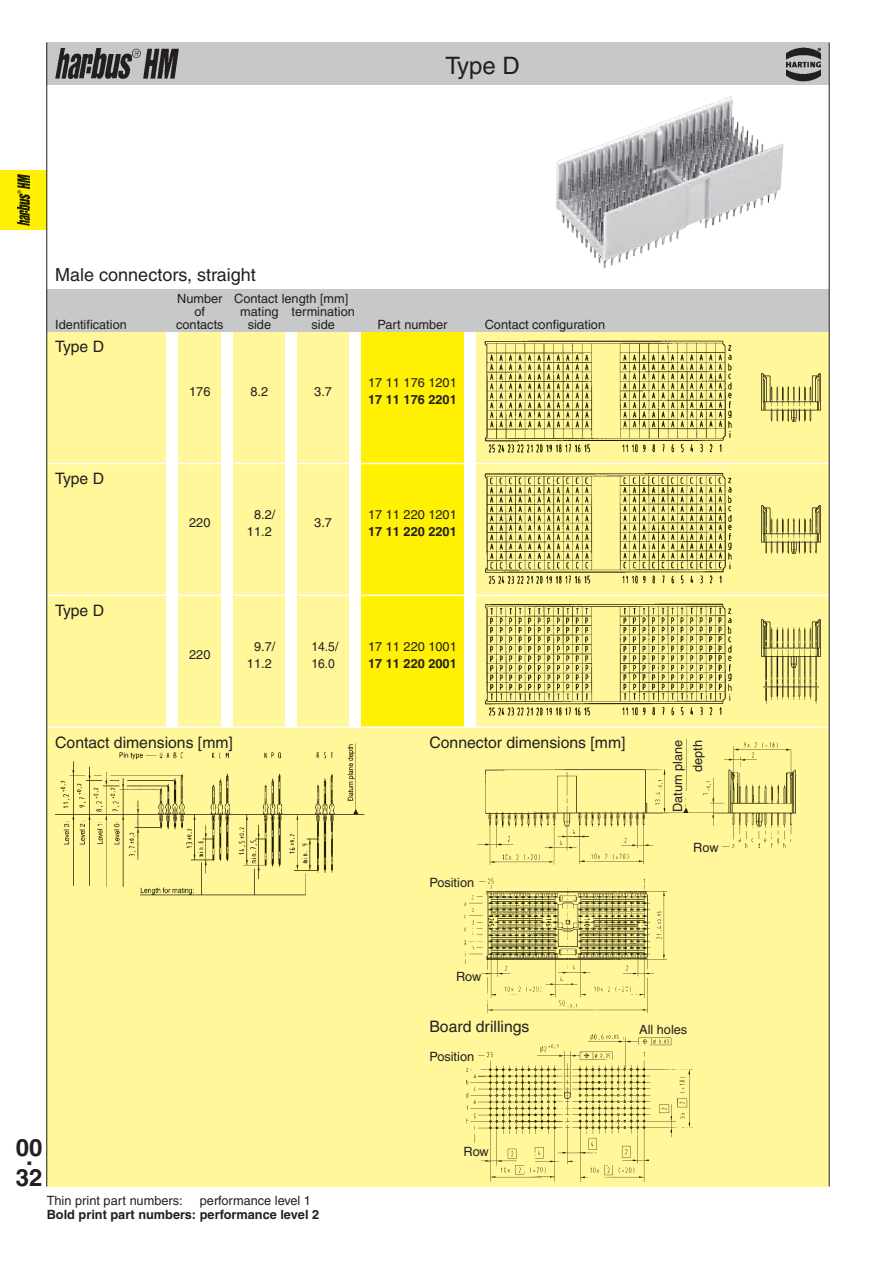
<style>
.page{position:relative;width:893px;height:1263px;background:#fff}
.page>*{position:absolute;margin:0;border:0;box-sizing:border-box;transform-origin:0 0}
.t1{font:700 24px/30px "Helvetica";color:#231f20}
.t2{font:24px "Helvetica";color:#231f20}
.t3{font:18px "Helvetica";color:#231f20}
.t4{font:15.75px "Helvetica";color:#231f20}
.t5{font:12.75px/12.8px "Helvetica";color:#231f20}
.t6{font:700 12.75px "Helvetica";color:#231f20}
.t7{font:12.75px "Helvetica";color:#231f20;scale:.95 1}
.s1{color:#fff79a}
</style>
<div class="page">
<div style="left:0;top:170px;width:47px;height:60px;background:#fff101"></div>
<div style="left:47px;top:727px;width:782px;height:459px;background:#fff79a"></div>
<div style="left:47px;top:43px;width:782px;height:42px;background:#c7c8ca"></div>
<img style="left:55px;top:49px;width:124px;height:30px">
<img style="left:787px;top:47px;width:33px;height:34px">
<div style="left:47px;top:332px;width:119px;height:395px;background:#fff79a"></div>
<div style="left:179px;top:332px;width:42px;height:395px;background:#fff79a"></div>
<div style="left:234px;top:332px;width:51px;height:395px;background:#fff79a"></div>
<div style="left:298px;top:332px;width:51px;height:395px;background:#fff79a"></div>
<div style="left:361px;top:332px;width:102px;height:395px;background:#fff101"></div>
<div style="left:476px;top:332px;width:353px;height:395px;background:#fff79a"></div>
<img style="left:485px;top:340px;width:247px;height:113px">
<img style="left:761px;top:373px;width:60px;height:49px">
<img style="left:761px;top:505px;width:60px;height:49px">
<img style="left:761px;top:619px;width:59px;height:84px">
<div style="left:47px;top:289px;width:782px;height:43px;background:#c7c8ca"></div>
<img style="left:485px;top:473px;width:247px;height:111px">
<hr style="left:47px;top:463px;width:119px;height:1px;background:#fff">
<hr style="left:179px;top:463px;width:42px;height:1px;background:#fff">
<hr style="left:234px;top:463px;width:51px;height:1px;background:#fff">
<hr style="left:298px;top:463px;width:51px;height:1px;background:#fff">
<hr style="left:361px;top:463px;width:102px;height:1px;background:#fff">
<hr style="left:476px;top:463px;width:353px;height:1px;background:#fff">
<img style="left:485px;top:604px;width:247px;height:112px">
<hr style="left:47px;top:595px;width:119px;height:1px;background:#fff">
<hr style="left:179px;top:595px;width:42px;height:1px;background:#fff">
<hr style="left:234px;top:595px;width:51px;height:1px;background:#fff">
<hr style="left:298px;top:595px;width:51px;height:1px;background:#fff">
<hr style="left:361px;top:595px;width:102px;height:1px;background:#fff">
<hr style="left:476px;top:595px;width:353px;height:1px;background:#fff">
<hr style="left:47px;top:726px;width:782px;height:2px;background:#fff">
<img style="left:464px;top:740px;width:332px;height:442px">
<hr style="left:46px;top:43px;width:1px;height:1143px;background:#231f20">
<hr style="left:829px;top:43px;width:1px;height:1143px;background:#231f20">
<img style="left:556px;top:96px;width:227px;height:172px">
<img style="left:55px;top:743px;width:310px;height:152px">
<img style="left:17px;top:174px;width:12px;height:51px">
<h1 class="t2" style="left:445px;top:52px;width:76px">Type D</h1>
<h2 class="t3" style="left:55px;top:264px;width:202px">Male connectors, straight</h2>
<p class="t5" style="left:195px;top:292px;width:155px;text-indent:-17px">Number Contact length [mm] of</p>
<p class="t5" style="left:240px;top:305px;width:116px">mating termination</p>
<p class="t5" style="left:55px;top:318px;width:73px">Identification</p>
<p class="t5" style="left:176px;top:318px;width:49px">contacts</p>
<p class="t5" style="left:248px;top:318px;width:25px">side</p>
<p class="t5" style="left:311px;top:318px;width:25px">side</p>
<p class="t5" style="left:377px;top:318px;width:72px">Part number</p>
<p class="t5" style="left:485px;top:318px;width:122px">Contact configuration</p>
<p class="t4" style="left:55px;top:338px;width:50px">Type D</p>
<p class="t5" style="left:189px;top:385px;width:23px">176</p>
<p class="t5" style="left:251px;top:385px;width:19px">8.2</p>
<p class="t5" style="left:314px;top:385px;width:19px">3.7</p>
<p class="t5" style="left:368px;top:376px;width:90px">17 11 176 1201</p>
<p class="t6" style="left:368px;top:392px;width:90px">17 11 176 2201</p>
<p class="t4" style="left:55px;top:470px;width:50px">Type D</p>
<p class="t4" style="left:55px;top:601px;width:50px">Type D</p>
<p class="t5" style="left:189px;top:516px;width:23px">220</p>
<p class="t5" style="left:243px;top:508px;width:33px"><span class="s1">/</span> 8.2/</p>
<p class="t5" style="left:368px;top:508px;width:90px">17 11 220 1201</p>
<p class="t5" style="left:314px;top:516px;width:19px">3.7</p>
<p class="t5" style="left:247px;top:525px;width:26px">11.2</p>
<p class="t6" style="left:368px;top:524px;width:90px">17 11 220 2201</p>
<p class="t5" style="left:189px;top:648px;width:23px">220</p>
<p class="t5" style="left:243px;top:640px;width:33px"><span class="s1">/</span> 9.7/</p>
<p class="t7" style="left:308px;top:639px;width:34px"><span class="s1">/</span>14.5/</p>
<p class="t5" style="left:368px;top:640px;width:90px">17 11 220 1001</p>
<p class="t5" style="left:247px;top:657px;width:26px">11.2</p>
<p class="t7" style="left:311px;top:656px;width:26px">16.0</p>
<p class="t6" style="left:368px;top:655px;width:90px">17 11 220 2001</p>
<p class="t4" style="left:55px;top:733px;width:179px">Contact dimensions [mm]</p>
<p class="t4" style="left:429px;top:733px;width:198px">Connector dimensions [mm]</p>
<p class="t5" style="left:429px;top:876px;width:46px">Position</p>
<p class="t5" style="left:668px;top:812px;width:74px;line-height:20px;text-align:right;rotate:-90deg">Datum plane depth</p>
<p class="t5" style="left:693px;top:841px;width:27px">Row</p>
<h1 class="t1" style="left:16px;top:1132px;width:28px">0 0.<br>32</h1>
<p class="t5" style="left:47px;top:1194px;width:137px">Thin print part numbers:</p>
<p class="t5" style="left:200px;top:1194px;width:113px">performance level 1</p>
<p class="t6" style="left:47px;top:1207px;width:274px">Bold print part numbers: performance level 2</p>
<p class="t5" style="left:456px;top:970px;width:27px">Row</p>
<p class="t4" style="left:429px;top:1018px;width:102px">Board drillings</p>
<p class="t5" style="left:429px;top:1050px;width:46px">Position</p>
<p class="t5" style="left:463px;top:1145px;width:27px">Row</p>
<p class="t5" style="left:639px;top:1023px;width:50px">All holes</p>
</div>
